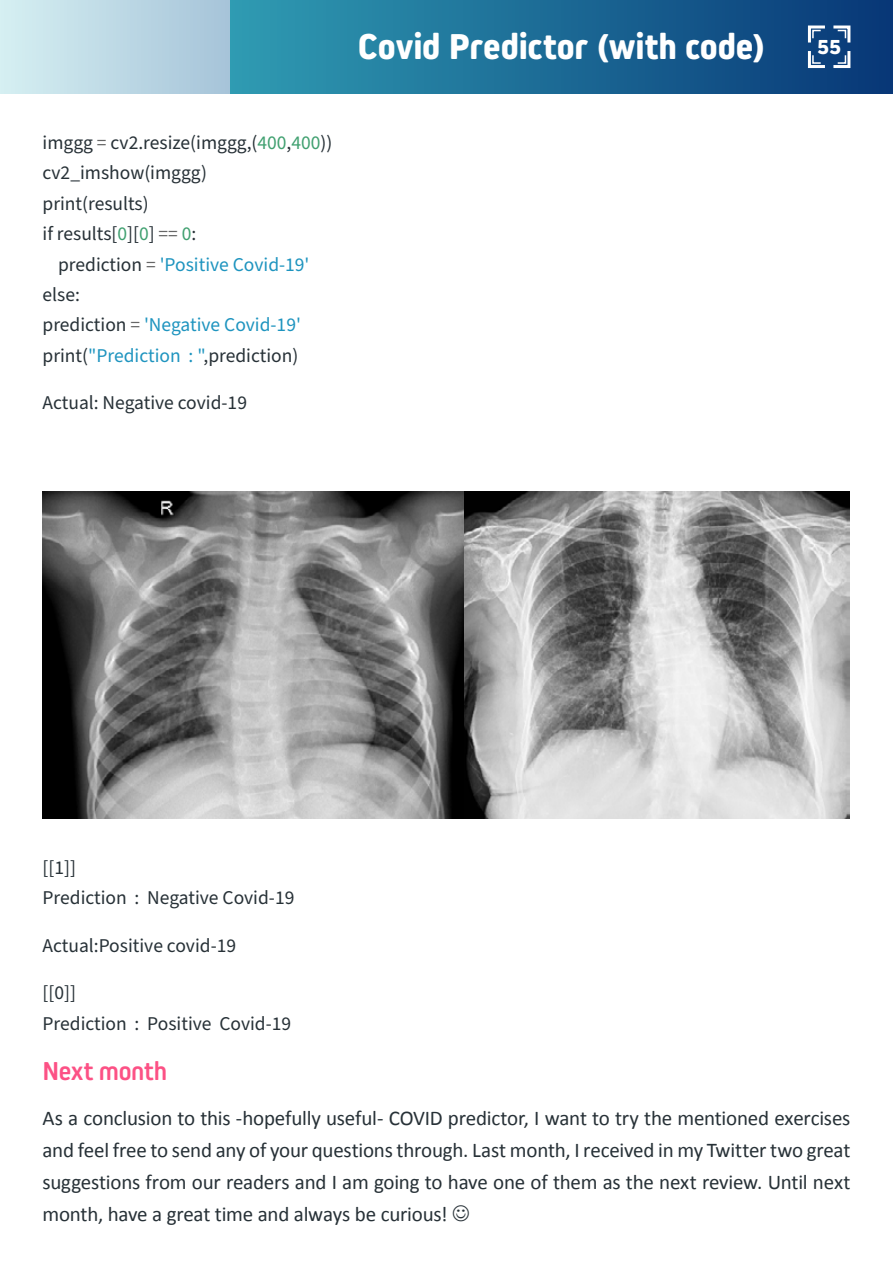
<style>
.page{position:relative;width:893px;height:1263px;background:#fff}
.page>*{position:absolute;margin:0;border:0;box-sizing:border-box;transform-origin:0 0}
.t1{font:800 37.5px "Kiro";color:#fff}
.t2{font:700 27px "Kiro";letter-spacing:-.01em;color:#fc5185}
.t3{font:800 22.5px "Kiro";color:#fff}
.t4{font:21px/32px "Calibri";letter-spacing:-.01em;color:#273137;text-align:justify}
.t5{font:19.5px/30.5px "Source Sans Pro";color:#273137}
.t6{font:19.5px/30.5px "Source Sans Pro";color:#1e94bf}
.s1{color:#666}
.s2{color:#40a070}
.s3{color:#273137}
</style>
<div class="page">
<svg style="left:0;top:0;width:893px;height:94px;background:#4687aa"></svg>
<svg style="left:806px;top:24px;width:46px;height:46px"></svg>
<img style="left:43px;top:491px;width:806px;height:328px">
<p class="t5" style="left:43px;top:128px;width:291px">imggg <span class="s1">=</span> cv2.resize(imggg,(<span class="s2">400</span>,<span class="s2">400</span>)) cv2_imshow(imggg)<br>print(results)<br>if results[<span class="s2">0</span>][<span class="s2">0</span>] <span class="s1">==</span> <span class="s2">0</span>:</p>
<p class="t6" style="left:43px;top:249px;width:268px;text-indent:16px"><span class="s3">prediction</span> <span class="s1">=</span> 'Positive Covid-19' <span class="s3">else:<br>prediction</span> <span class="s1">=</span> 'Negative Covid-19' <span class="s3">print(</span>"Prediction : "<span class="s3">,prediction)</span></p>
<p class="t5" style="left:43px;top:388px;width:206px">Actual: Negative covid-19</p>
<h1 class="t1" style="left:358px;top:25px;width:409px">Covid Predictor (with code)</h1>
<p class="t3" style="left:817px;top:34px;width:25px">55</p>
<p class="t5" style="left:43px;top:853px;width:253px">[[1]]<br>Prediction : Negative Covid-19</p>
<p class="t5" style="left:43px;top:931px;width:195px">Actual:Positive covid-19</p>
<p class="t5" style="left:43px;top:978px;width:250px">[[0]]<br>Prediction : Positive Covid-19</p>
<p class="t2" style="left:43px;top:1055px;width:126px">Next month</p>
<p class="t4" style="left:43px;top:1101px;width:809px">As a conclusion to this -hopefully useful- COVID predictor, I want to try the mentioned exercises and feel free to send any of your questions through. Last month, I received in my Twitter two great suggestions from our readers and I am going to have one of them as the next review. Until next month, have a great time and always be curious!</p>
</div>
